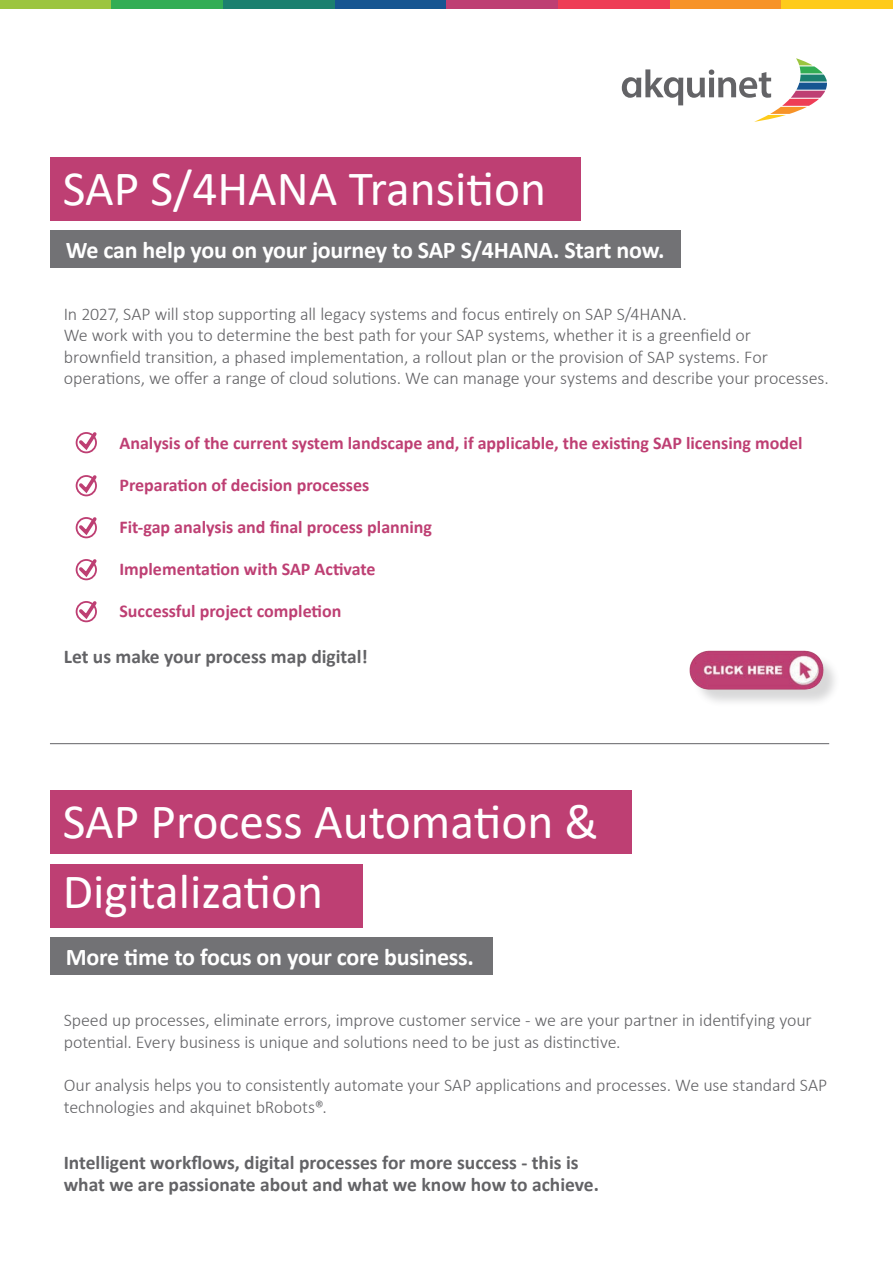
<style>
.page{position:relative;width:893px;height:1263px;background:#fff}
.page>*{position:absolute;margin:0;border:0;box-sizing:border-box;transform-origin:0 0}
.t1{font:49.5px/70.5px "Calibri";color:#fff}
.t2{font:700 24px "Calibri";letter-spacing:-.01em;color:#fff}
.t3{font:700 19.5px/22.5px "Calibri";color:#636366}
.t4{font:300 18px/21.6px "Calibri";letter-spacing:-.01em;color:#636366}
.t5{font:700 18px "Calibri";color:#be3f73}
</style>
<div class="page">
<div style="left:0;top:0;width:112px;height:9px;background:#9cc540"></div>
<div style="left:112px;top:0;width:111px;height:9px;background:#32ad54"></div>
<div style="left:223px;top:0;width:112px;height:9px;background:#1b806f"></div>
<div style="left:335px;top:0;width:111px;height:9px;background:#165591"></div>
<div style="left:446px;top:0;width:112px;height:9px;background:#be3f73"></div>
<div style="left:558px;top:0;width:112px;height:9px;background:#ee3d56"></div>
<div style="left:670px;top:0;width:111px;height:9px;background:#f79328"></div>
<div style="left:781px;top:0;width:112px;height:9px;background:#fecb1b"></div>
<svg style="left:622px;top:58px;width:205px;height:64px"></svg>
<div style="left:50px;top:157px;width:531px;height:64px;background:#be3f73"></div>
<div style="left:50px;top:790px;width:581px;height:64px;background:#be3f73"></div>
<div style="left:50px;top:864px;width:312px;height:63px;background:#be3f73"></div>
<div style="left:50px;top:230px;width:631px;height:38px;background:#727275"></div>
<div style="left:50px;top:937px;width:442px;height:38px;background:#727275"></div>
<svg style="left:76px;top:432px;width:21px;height:21px"></svg>
<svg style="left:76px;top:475px;width:21px;height:21px"></svg>
<svg style="left:76px;top:517px;width:21px;height:21px"></svg>
<svg style="left:76px;top:559px;width:21px;height:21px"></svg>
<svg style="left:76px;top:601px;width:21px;height:21px"></svg>
<div style="left:76px;top:432px;width:21px;height:21px;border:2px solid #be3f73;border-radius:50%"></div>
<div style="left:76px;top:475px;width:21px;height:21px;border:2px solid #be3f73;border-radius:50%"></div>
<div style="left:76px;top:517px;width:21px;height:21px;border:2px solid #be3f73;border-radius:50%"></div>
<div style="left:76px;top:559px;width:21px;height:21px;border:2px solid #be3f73;border-radius:50%"></div>
<div style="left:76px;top:601px;width:21px;height:21px;border:2px solid #be3f73;border-radius:50%"></div>
<div style="left:693px;top:654px;width:148px;height:54px;background:#636366;opacity:.25"></div>
<img style="left:689px;top:650px;width:138px;height:47px">
<hr style="left:50px;top:743px;width:779px;height:1px;background:#636366">
<p class="t1" style="left:63px;top:153px;width:485px">SAP S/4HANA Transition</p>
<p class="t2" style="left:66px;top:233px;width:600px">We can help you on your journey to SAP S/4HANA. Start now.</p>
<p class="t4" style="left:64px;top:303px;width:624px">In 2027, SAP will stop supporting all legacy systems and focus entirely on SAP S/4HANA.</p>
<p class="t4" style="left:64px;top:324px;width:766px">We work with you to determine the best path for your SAP systems, whether it is a greenfield or brownfield transition, a phased implementation, a rollout plan or the provision of SAP systems. For operations, we offer a range of cloud solutions. We can manage your systems and describe your processes.</p>
<p class="t5" style="left:119px;top:430px;width:684px">Analysis of the current system landscape and, if applicable, the existing SAP licensing model</p>
<p class="t5" style="left:119px;top:472px;width:251px">Preparation of decision processes</p>
<p class="t5" style="left:119px;top:514px;width:314px">Fit-gap analysis and final process planning</p>
<p class="t5" style="left:119px;top:556px;width:258px">Implementation with SAP Activate</p>
<p class="t5" style="left:119px;top:598px;width:224px">Successful project completion</p>
<p class="t3" style="left:64px;top:645px;width:306px">Let us make your process map digital!</p>
<p class="t1" style="left:63px;top:785px;width:537px">SAP Process Automation &amp;<br>Digitalization</p>
<p class="t2" style="left:66px;top:940px;width:410px">More time to focus on your core business.</p>
<p class="t4" style="left:64px;top:1009px;width:749px">Speed up processes, eliminate errors, improve customer service - we are your partner in identifying your potential. Every business is unique and solutions need to be just as distinctive.</p>
<p class="t4" style="left:64px;top:1074px;width:765px">Our analysis helps you to consistently automate your SAP applications and processes. We use standard SAP technologies and akquinet bRobots®.</p>
<p class="t3" style="left:64px;top:1150px;width:537px">Intelligent workflows, digital processes for more success - this is what we are passionate about and what we know how to achieve.</p>
</div>
